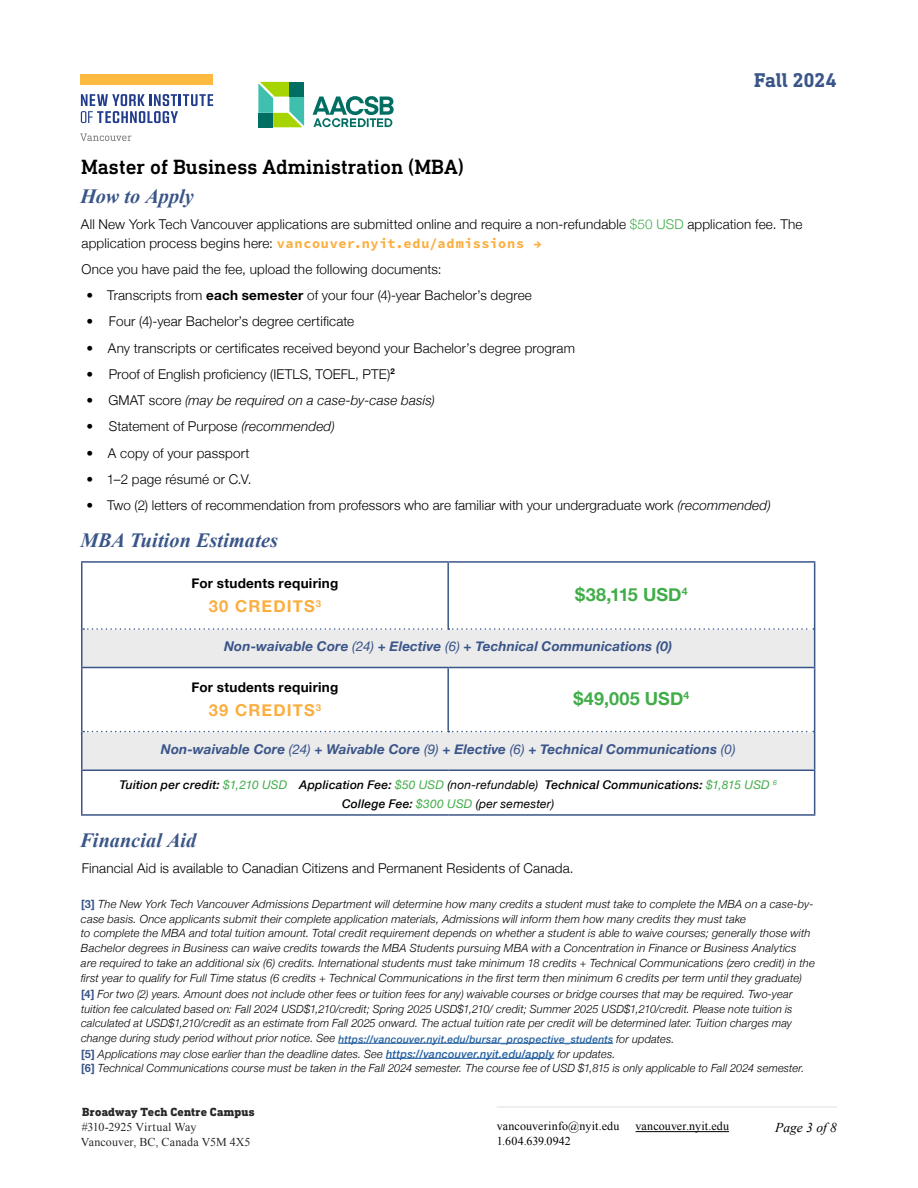
<style>
.page{position:relative;width:918px;height:1188px;background:#fff}
.page>*{position:absolute;margin:0;border:0;box-sizing:border-box;transform-origin:0 0}
.t1{font:500 21px "DIN Next Slab Pro";color:#000}
.t2{font:italic 700 20.25px "Times New Roman";color:#3a5588}
.t3{font:700 20.25px "DIN Next Slab Pro";letter-spacing:-.015em;color:#3a5588}
.t4{font:700 18px "Helvetica Neue";letter-spacing:.01em;color:#41ad49}
.t5{font:700 16.5px "Helvetica Neue";letter-spacing:.07em;color:#fbae3f}
.t6{font:300 13.5px "Helvetica Neue";letter-spacing:.01em;color:#000}
.t7{font:italic 700 13.5px "Helvetica Neue";letter-spacing:.01em;color:#3a5588}
.t8{font:700 13.5px "Source Code Pro";letter-spacing:.055em;color:#fbae3f}
.t9{font:italic 300 13.5px "Helvetica Neue";letter-spacing:.01em;color:#000}
.t10{font:700 13.5px "Helvetica Neue";letter-spacing:.02em;color:#000}
.t11{font:italic 13.5px "Times New Roman";color:#000}
.t12{font:italic 500 12px/19.5px "Helvetica Neue";letter-spacing:.015em;color:#000;text-align:center}
.t13{font:12px/15px "Times New Roman";letter-spacing:.01em;color:#000}
.t14{font:800 12px "DIN Next Slab Pro";letter-spacing:.015em;color:#000}
.t15{font:italic 300 11.25px/15px "Helvetica Neue";letter-spacing:.015em;color:#000}
.s1{color:#41ad49}
.s2{font-family:"Helvetica Neue";font-weight:300;color:#000}
.s3{font-weight:700}
.s4{font-style:normal}
.s5{font-style:italic}
.s6{font-weight:400}
.s7{font-weight:400;color:#41ad49}
.s8{font-weight:700;font-style:normal;color:#3a5588}
.s9{font-weight:500;font-size:10.5px;color:#215e9e}
.s10{font-weight:500;color:#215e9e}
</style>
<div class="page">
<svg style="left:258px;top:82px;width:46px;height:45px"></svg>
<div style="left:258px;top:113px;width:15px;height:14px;background:#006e62"></div>
<svg style="left:313px;top:96px;width:81px;height:31px"></svg>
<hr style="left:497px;top:1106px;width:340px;height:2px;background:#ebebec">
<svg style="left:80px;top:133px;width:51px;height:8px"></svg>
<div style="left:81px;top:75px;width:132px;height:10px;background:#fdb940"></div>
<svg style="left:81px;top:94px;width:132px;height:29px"></svg>
<hr style="left:636px;top:1131px;width:93px;height:1px;background:#000">
<svg style="left:82px;top:629px;width:732px;height:141px;fill:#ebebec"></svg>
<hr style="left:81px;top:563px;width:1px;height:66px;background:#3a5588">
<hr style="left:81px;top:561px;width:367px;height:2px;background:#3a5588">
<hr style="left:447px;top:563px;width:2px;height:65px;background:#3a5588">
<hr style="left:448px;top:561px;width:367px;height:2px;background:#3a5588">
<hr style="left:814px;top:563px;width:1px;height:66px;background:#3a5588">
<hr style="left:81px;top:629px;width:1px;height:38px;background:#3a5588">
<svg style="left:83px;top:628px;width:731px;height:2px"></svg>
<hr style="left:814px;top:629px;width:1px;height:38px;background:#3a5588">
<hr style="left:81px;top:668px;width:1px;height:64px;background:#3a5588">
<hr style="left:81px;top:667px;width:367px;height:1px;background:#3a5588">
<hr style="left:447px;top:668px;width:2px;height:63px;background:#3a5588">
<hr style="left:448px;top:667px;width:367px;height:1px;background:#3a5588">
<hr style="left:814px;top:668px;width:1px;height:64px;background:#3a5588">
<hr style="left:81px;top:732px;width:1px;height:38px;background:#3a5588">
<svg style="left:83px;top:731px;width:731px;height:1px"></svg>
<hr style="left:814px;top:732px;width:1px;height:38px;background:#3a5588">
<hr style="left:81px;top:771px;width:1px;height:43px;background:#3a5588">
<hr style="left:81px;top:770px;width:367px;height:1px;background:#3a5588">
<hr style="left:448px;top:770px;width:367px;height:1px;background:#3a5588">
<hr style="left:81px;top:814px;width:367px;height:2px;background:#3a5588">
<hr style="left:448px;top:814px;width:367px;height:2px;background:#3a5588">
<hr style="left:814px;top:771px;width:1px;height:43px;background:#3a5588">
<hr style="left:338px;top:1043px;width:275px;height:1px;background:#215e9e">
<hr style="left:386px;top:1058px;width:168px;height:1px;background:#215e9e">
<h1 class="t1" style="left:81px;top:154px;width:384px">Master of Business Administration (MBA)</h1>
<h2 class="t3" style="left:754px;top:68px;width:84px">Fall 2024</h2>
<h2 class="t2" style="left:81px;top:182px;width:115px">How to Apply</h2>
<p class="t6" style="left:81px;top:213px;width:723px">All New York Tech Vancouver applications are submitted online and require a non-refundable <span class="s1">$50 USD</span> application fee. The</p>
<p class="t8" style="left:82px;top:233px;width:462px"><span class="s2">application process begins here:</span> vancouver.nyit.edu/admissions →</p>
<p class="t6" style="left:82px;top:258px;width:362px">Once you have paid the fee, upload the following documents:</p>
<p class="t6" style="left:86px;top:284px;width:447px">• Transcripts from <span class="s3">each semester</span> of your four (4)-year Bachelor’s degree</p>
<p class="t6" style="left:86px;top:311px;width:269px">• Four (4)-year Bachelor’s degree certificate</p>
<p class="t6" style="left:86px;top:337px;width:490px">• Any transcripts or certificates received beyond your Bachelor’s degree program</p>
<p class="t6" style="left:86px;top:363px;width:310px">• Proof of English proficiency (IETLS, TOEFL, PTE)<sup>2</sup></p>
<p class="t9" style="left:86px;top:390px;width:350px"><span class="s4">• GMAT score</span> (may be required on a case-by-case basis)</p>
<p class="t6" style="left:86px;top:416px;width:250px">• Statement of Purpose <span class="s5">(recommended)</span></p>
<p class="t6" style="left:86px;top:442px;width:165px">• A copy of your passport</p>
<p class="t6" style="left:86px;top:468px;width:167px">• 1–2 page résumé or C.V.</p>
<p class="t6" style="left:86px;top:494px;width:686px">• Two (2) letters of recommendation from professors who are familiar with your undergraduate work <span class="s5">(recommended)</span></p>
<h2 class="t2" style="left:80px;top:527px;width:199px">MBA Tuition Estimates</h2>
<p class="t10" style="left:192px;top:573px;width:148px">For students requiring</p>
<h3 class="t5" style="left:209px;top:593px;width:114px">30 CREDITS<sup>3</sup></h3>
<h3 class="t4" style="left:575px;top:580px;width:114px">$38,115 USD<sup>4</sup></h3>
<p class="t7" style="left:224px;top:636px;width:450px">Non-waivable Core <span class="s6">(24)</span> + Elective <span class="s6">(6)</span> + Technical Communications (0)</p>
<p class="t10" style="left:192px;top:677px;width:148px">For students requiring</p>
<h3 class="t5" style="left:209px;top:697px;width:114px">39 CREDITS<sup>3</sup></h3>
<h3 class="t4" style="left:573px;top:684px;width:118px">$49,005 USD<sup>4</sup></h3>
<p class="t7" style="left:161px;top:739px;width:576px">Non-waivable Core <span class="s6">(24)</span> + Waivable Core <span class="s6">(9)</span> + Elective <span class="s6">(6)</span> + Technical Communications <span class="s6">(0)</span></p>
<p class="t12" style="left:119px;top:774px;width:659px">Tuition per credit: <span class="s7">$1,210 USD</span> Application Fee: <span class="s7">$50 USD</span> <span class="s6">(non-refundable)</span> Technical Communications: <span class="s7">$1,815 USD</span> <sup>6<br></sup>College Fee: <span class="s7">$300 USD</span> <span class="s6">(per semester)</span></p>
<h2 class="t2" style="left:80px;top:826px;width:118px">Financial Aid</h2>
<p class="t6" style="left:82px;top:857px;width:493px">Financial Aid is available to Canadian Citizens and Permanent Residents of Canada.</p>
<p class="t15" style="left:81px;top:895px;width:735px"><span class="s8">[3]</span> The New York Tech Vancouver Admissions Department will determine how many credits a student must take to complete the MBA on a case-by&shy;case basis. Once applicants submit their complete application materials, Admissions will inform them how many credits they must take<br>to complete the MBA and total tuition amount. Total credit requirement depends on whether a student is able to waive courses; generally those with Bachelor degrees in Business can waive credits towards the MBA Students pursuing MBA with a Concentration in Finance or Business Analytics are required to take an additional six (6) credits. International students must take minimum 18 credits + Technical Communications (zero credit) in the first year to qualify for Full Time status (6 credits + Technical Communications in the first term then minimum 6 credits per term until they graduate) <span class="s8">[4]</span> For two (2) years. Amount does not include other fees or tuition fees for any) waivable courses or bridge courses that may be required. Two-year tuition fee calculated based on: Fall 2024 USD$1,210/credit; Spring 2025 USD$1,210/ credit; Summer 2025 USD$1,210/credit. Please note tuition is calculated at USD$1,210/credit as an estimate from Fall 2025 onward. The actual tuition rate per credit will be determined later. Tuition charges may change during study period without prior notice. See <span class="s9">https://vancouver.nyit.edu/bursar_prospective_students</span> for updates.<br><span class="s8">[5]</span> Applications may close earlier than the deadline dates. See <span class="s10">https://vancouver.nyit.edu/apply</span> for updates.<br><span class="s8">[6]</span> Technical Communications course must be taken in the Fall 2024 semester. The course fee of USD $1,815 is only applicable to Fall 2024 semester.</p>
<p class="t14" style="left:82px;top:1105px;width:174px">Broadway Tech Centre Campus</p>
<p class="t13" style="left:81px;top:1119px;width:171px">#310-2925 Virtual Way<br>Vancouver, BC, Canada V5M 4X5</p>
<p class="t13" style="left:497px;top:1119px;width:124px">vancouverinfo@nyit.edu<br>1.604.639.0942</p>
<p class="t13" style="left:636px;top:1119px;width:95px">vancouver.nyit.edu</p>
<p class="t11" style="left:775px;top:1118px;width:63px">Page 3 of 8</p>
</div>
